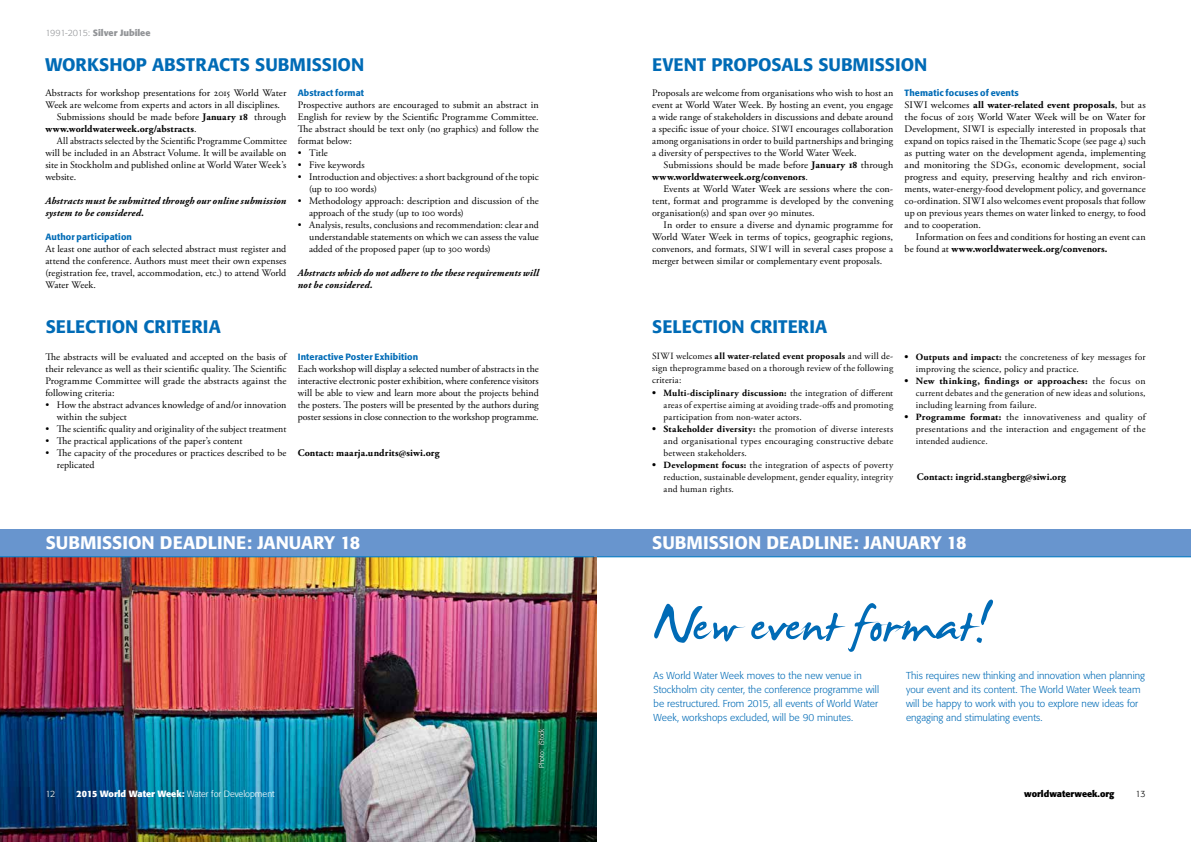
<style>
.page{position:relative;width:1191px;height:842px;background:#fff}
.page>*{position:absolute;margin:0;border:0;box-sizing:border-box;transform-origin:0 0}
.t1{font:80px "James Fajardo";color:#006bb6}
.t2{font:500 18px "Formata";color:#006bb6}
.t3{font:500 18px "Formata";color:#fff}
.t4{font:10px/12px "Adobe Garamond Pro";letter-spacing:.005em;color:#000;text-align:justify}
.t5{font:10px/12px "Adobe Garamond Pro";letter-spacing:.005em;color:#000;text-align:justify;scale:1.04 1}
.t6{font:300 10px/14px "Formata";color:#006bb6}
.t7{font:700 10px/12px "Adobe Garamond Pro";letter-spacing:.01em;color:#000}
.t8{font:italic 700 10px/12px "Adobe Garamond Pro";letter-spacing:.015em;color:#000}
.t9{font:9.5px/12px "Adobe Garamond Pro";letter-spacing:.02em;color:#000;text-align:justify}
.t10{font:9.5px/12px "Adobe Garamond Pro";letter-spacing:.02em;color:#000;text-align:justify;scale:1.04 1}
.t11{font:500 9px "Formata";letter-spacing:.01em;color:#006bb6}
.t12{font:700 9px "Formata";color:#fff}
.t13{font:700 9px "Formata";color:#939598}
.t14{font:700 9px "Formata";color:#000}
.t15{font:300 9px "Formata";color:#000}
.t16{font:300 9px "Formata";color:#fff}
.t17{font:300 7px "Formata";color:#fff}
.s1{font-weight:300}
.s2{font-size:9.5px}
.s3{font-weight:400}
.s4{font-weight:700}
.s5{font-weight:700;font-size:10px}
</style>
<div class="page">
<div style="left:0;top:529px;width:1191px;height:28px;background:#6895ce"></div>
<img style="left:0;top:557px;width:597px;height:285px">
<hr style="left:597px;top:557px;width:594px;height:1px;background:#007cc3">
<hr style="left:0;top:557px;width:594px;height:1px;background:#007cc3">
<p class="t13" style="left:45px;top:27px;width:107px"><span class="s1">1991-2015:</span> Silver Jubilee</p>
<h2 class="t2" style="left:45px;top:54px;width:320px">WORKSHOP ABSTRACTS SUBMISSION</h2>
<h2 class="t2" style="left:652px;top:54px;width:277px">EVENT PROPOSALS SUBMISSION</h2>
<p class="t4" style="left:652px;top:87px;width:242px">Proposals are welcome from organisations who wish to host an event at World Water Week. By hosting an event, you engage a wide range of stakeholders in discussions and debate around a specific issue of your choice. <span class="s2">SIWI</span> encourages collaboration among organisations in order to build partnerships and bringing a diversity of perspectives to the World Water Week.</p>
<p class="t7" style="left:652px;top:159px;width:242px;text-indent:11px"><span class="s3">Submissions should be made before</span> January 18 <span class="s3">through </span>www.worldwaterweek.org/convenors<span class="s3">.</span></p>
<p class="t4" style="left:652px;top:183px;width:242px;text-indent:11px">Events at World Water Week are sessions where the con&shy;tent, format and programme is developed by the convening organisation(s) and span over 90 minutes.</p>
<p class="t4" style="left:652px;top:219px;width:242px;text-indent:11px">In order to ensure a diverse and dynamic programme for World Water Week in terms of topics, geographic regions, convenors, and formats, <span class="s2">SIWI</span> will in several cases propose a merger between similar or complementary event proposals.</p>
<p class="t11" style="left:298px;top:87px;width:68px">Abstract format</p>
<p class="t4" style="left:298px;top:99px;width:242px">Prospective authors are encouraged to submit an abstract in English for review by the Scientific Programme Committee.<br>The abstract should be text only (no graphics) and follow the format below:</p>
<p class="t4" style="left:298px;top:147px;width:32px">• Title</p>
<p class="t4" style="left:298px;top:159px;width:69px">• Five keywords</p>
<p class="t4" style="left:309px;top:171px;width:231px;text-indent:-11px">• Introduction and objectives: a short background of the topic (up to 100 words)</p>
<p class="t4" style="left:309px;top:195px;width:231px;text-indent:-11px">• Methodology approach: description and discussion of the approach of the study (up to 100 words)</p>
<p class="t4" style="left:309px;top:219px;width:231px;text-indent:-11px">• Analysis, results, conclusions and recommendation: clear and understandable statements on which we can assess the value added of the proposed paper (up to 300 words)</p>
<p class="t8" style="left:298px;top:267px;width:242px">Abstracts which do not adhere to the these requirements will not be considered.</p>
<p class="t11" style="left:904px;top:87px;width:116px">Thematic focuses of events</p>
<p class="t5" style="left:904px;top:99px;width:233px">SIWI welcomes <span class="s4">all water-related event proposals</span>, but as the focus of 2015 World Water Week will be on Water for Development, SIWI is especially interested in proposals that expand on topics raised in the Thematic Scope (see page 4) such as putting water on the development agenda, implementing and monitoring the <span class="s2">SDGs</span>, economic development, social progress and equity, preserving healthy and rich environ&shy;ments, water-energy-food development policy, and governance co-ordination. SIWI also welcomes event proposals that follow up on previous years themes on water linked to energy, to food and to cooperation.</p>
<p class="t4" style="left:904px;top:231px;width:243px;text-indent:11px">Information on fees and conditions for hosting an event can be found at <span class="s4">www.worldwaterweek.org/convenors.</span></p>
<p class="t4" style="left:45px;top:87px;width:242px">Abstracts for workshop presentations for 2015 World Water</p>
<p class="t4" style="left:45px;top:99px;width:236px">Week are welcome from experts and actors in all disciplines.</p>
<p class="t4" style="left:57px;top:111px;width:231px">Submissions should be made before <span class="s4">January 18</span> through</p>
<p class="t7" style="left:45px;top:123px;width:153px">www.worldwaterweek.org/abstracts<span class="s3">.</span></p>
<p class="t4" style="left:57px;top:135px;width:232px">All abstracts selected by the Scientific Programme Committee</p>
<p class="t4" style="left:45px;top:147px;width:242px">will be included in an Abstract Volume. It will be available on</p>
<p class="t4" style="left:45px;top:159px;width:242px">site in Stockholm and published online at World Water Week’s</p>
<p class="t4" style="left:45px;top:171px;width:32px">website.</p>
<p class="t8" style="left:45px;top:195px;width:242px">Abstracts must be submitted through our online submission system to be considered.</p>
<p class="t11" style="left:45px;top:231px;width:88px">Author participation</p>
<p class="t4" style="left:45px;top:243px;width:242px">At least one author of each selected abstract must register and attend the conference. Authors must meet their own expenses (registration fee, travel, accommodation, etc.) to attend World Water Week.</p>
<h2 class="t2" style="left:46px;top:316px;width:176px">SELECTION CRITERIA</h2>
<h2 class="t2" style="left:652px;top:316px;width:176px">SELECTION CRITERIA</h2>
<p class="t11" style="left:298px;top:351px;width:122px">Interactive Poster Exhibition</p>
<p class="t4" style="left:298px;top:363px;width:242px">Each workshop will display a selected number of abstracts in the interactive electronic poster exhibition, where conference visitors will be able to view and learn more about the projects behind the posters. The posters will be presented by the authors during poster sessions in close connection to the workshop programme.</p>
<p class="t9" style="left:652px;top:350px;width:242px">SIWI welcomes <span class="s4">all water-related event proposals</span> and will de&shy;sign theprogramme based on a thorough review of the following criteria:</p>
<p class="t9" style="left:663px;top:387px;width:231px;text-indent:-11px"><span class="s5">•</span> <span class="s4">Multi-disciplinary discussion:</span> the integration of different areas of expertise aiming at avoiding trade-offs and promoting participation from non-water actors.</p>
<p class="t9" style="left:663px;top:423px;width:231px;text-indent:-11px"><span class="s5">•</span> <span class="s4">Stakeholder diversity:</span> the promotion of diverse interests and organisational types encouraging constructive debate between stakeholders.</p>
<p class="t9" style="left:663px;top:459px;width:231px;text-indent:-11px"><span class="s5">•</span> <span class="s4">Development focus:</span> the integration of aspects of poverty reduction, sustainable development, gender equality, integrity and human rights.</p>
<p class="t4" style="left:45px;top:351px;width:242px">The abstracts will be evaluated and accepted on the basis of their relevance as well as their scientific quality. The Scientific Programme Committee will grade the abstracts against the following criteria:</p>
<p class="t4" style="left:57px;top:399px;width:231px;text-indent:-11px">• How the abstract advances knowledge of and/or innovation within the subject</p>
<p class="t4" style="left:45px;top:423px;width:242px">• The scientific quality and originality of the subject treatment</p>
<p class="t4" style="left:45px;top:435px;width:199px">• The practical applications of the paper’s content</p>
<p class="t4" style="left:57px;top:447px;width:231px;text-indent:-11px">• The capacity of the procedures or practices described to be replicated</p>
<p class="t7" style="left:298px;top:447px;width:143px">Contact: maarja.undrits@siwi.org</p>
<p class="t9" style="left:916px;top:351px;width:231px;text-indent:-11px"><span class="s5">•</span> <span class="s4">Outputs and impact:</span> the concreteness of key messages for improving the science, policy and practice.</p>
<p class="t10" style="left:916px;top:375px;width:222px;text-indent:-11px"><span class="s5">•</span> <span class="s4">New thinking, findings or approaches:</span> the focus on current debates and the generation of new ideas and solutions, including learning from failure.</p>
<p class="t10" style="left:916px;top:411px;width:222px;text-indent:-11px"><span class="s5">•</span> <span class="s4">Programme format:</span> the innovativeness and quality of presentations and the interaction and engagement of the intended audience.</p>
<p class="t7" style="left:917px;top:471px;width:151px">Contact: ingrid.stangberg@siwi.org</p>
<h2 class="t3" style="left:46px;top:532px;width:316px">SUBMISSION DEADLINE: JANUARY 18</h2>
<p class="t16" style="left:45px;top:788px;width:12px">12</p>
<p class="t12" style="left:77px;top:788px;width:200px">2015 World Water Week: <span class="s1">Water for Development</span></p>
<p class="t17" style="left:537px;top:768px;width:41px;rotate:-90deg">Photo: iStock</p>
<h2 class="t3" style="left:652px;top:532px;width:316px">SUBMISSION DEADLINE: JANUARY 18</h2>
<h1 class="t1" style="left:652px;top:584px;width:339px">New event format!</h1>
<p class="t6" style="left:653px;top:669px;width:227px">As World Water Week moves to the new venue in Stockholm city center, the conference programme will be restructured. From 2015, all events of World Water Week, workshops excluded, will be 90 minutes.</p>
<p class="t6" style="left:906px;top:669px;width:240px">This requires new thinking and innovation when planning your event and its content. The World Water Week team will be happy to work with you to explore new ideas for engaging and stimulating events.</p>
<p class="t14" style="left:1024px;top:788px;width:92px">worldwaterweek.org</p>
<p class="t15" style="left:1135px;top:788px;width:12px">13</p>
</div>
